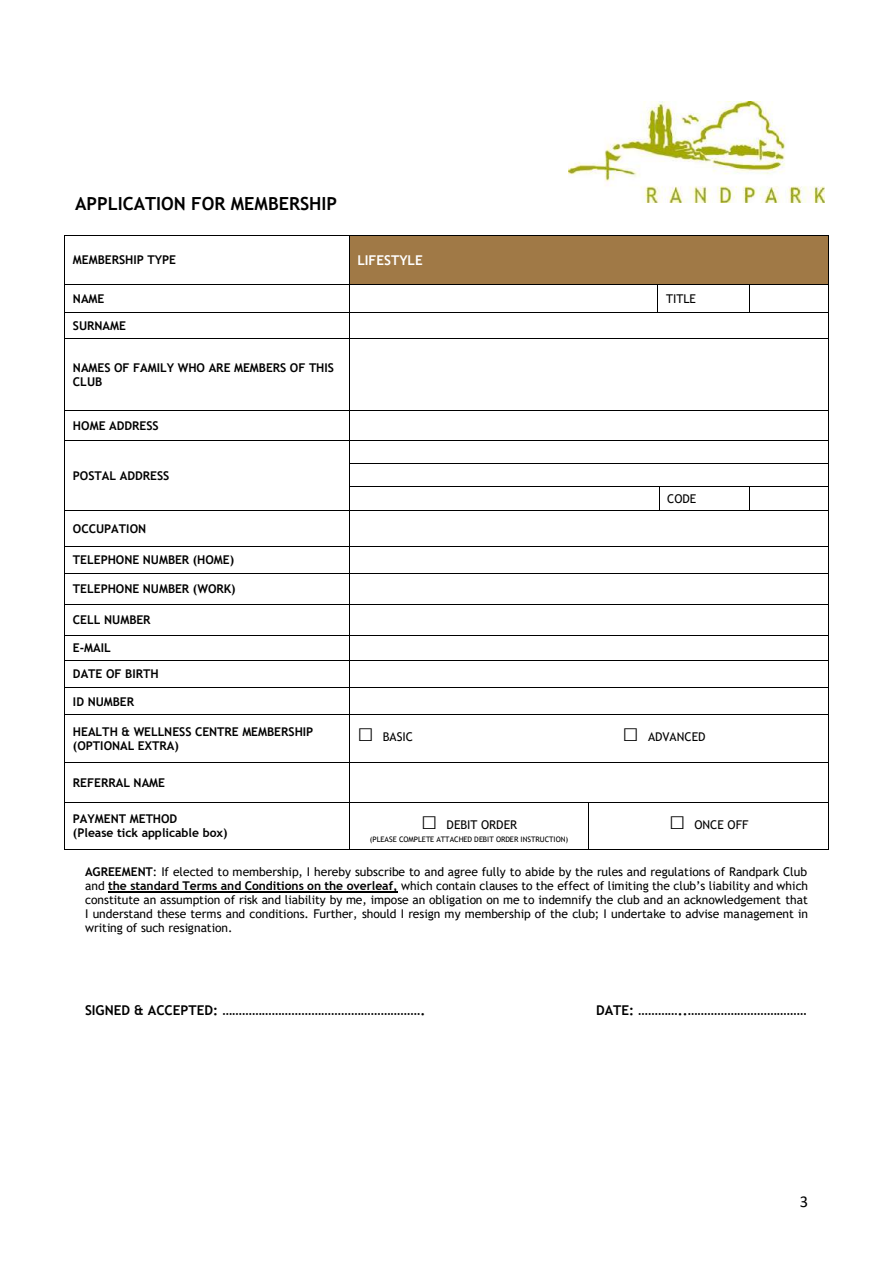
<style>
.page{position:relative;width:893px;height:1264px;background:#fff}
.page>*{position:absolute;margin:0;border:0;box-sizing:border-box;transform-origin:0 0}
.t1{font:700 18px "Trebuchet MS";color:#000}
.t2{font:16.5px "Calibri";color:#000}
.t3{font:700 13.5px "Trebuchet MS";color:#000}
.t4{font:700 13.5px "Trebuchet MS";color:#fff}
.t5{font:12px/14px "Trebuchet MS";color:#000;text-align:justify}
.t6{font:700 12px/13.8px "Trebuchet MS";color:#000}
.t7{font:7.5px "Trebuchet MS";letter-spacing:-.005em;color:#000}
.s1{font-size:27px}
.s2{font-weight:700}
</style>
<div class="page">
<div style="left:349px;top:236px;width:478px;height:48px;background:#a07946"></div>
<hr style="left:65px;top:235px;width:284px;height:1px;background:#000">
<hr style="left:350px;top:235px;width:478px;height:1px;background:#000">
<hr style="left:64px;top:236px;width:1px;height:48px;background:#000">
<hr style="left:349px;top:236px;width:1px;height:48px;background:#000">
<hr style="left:828px;top:236px;width:1px;height:48px;background:#000">
<hr style="left:65px;top:284px;width:284px;height:1px;background:#000">
<hr style="left:350px;top:284px;width:307px;height:1px;background:#000">
<hr style="left:658px;top:284px;width:91px;height:1px;background:#000">
<hr style="left:750px;top:284px;width:78px;height:1px;background:#000">
<hr style="left:65px;top:312px;width:284px;height:1px;background:#000">
<hr style="left:350px;top:312px;width:307px;height:1px;background:#000">
<svg style="left:657px;top:284px;width:1px;height:29px"></svg>
<hr style="left:658px;top:312px;width:91px;height:1px;background:#000">
<svg style="left:749px;top:284px;width:1px;height:29px"></svg>
<hr style="left:750px;top:312px;width:78px;height:1px;background:#000">
<svg style="left:64px;top:284px;width:1px;height:55px"></svg>
<hr style="left:65px;top:338px;width:284px;height:1px;background:#000">
<svg style="left:349px;top:284px;width:1px;height:55px"></svg>
<hr style="left:350px;top:338px;width:478px;height:1px;background:#000">
<svg style="left:828px;top:284px;width:1px;height:55px"></svg>
<hr style="left:64px;top:339px;width:1px;height:71px;background:#000">
<hr style="left:349px;top:339px;width:1px;height:71px;background:#000">
<hr style="left:828px;top:339px;width:1px;height:71px;background:#000">
<hr style="left:65px;top:410px;width:284px;height:1px;background:#000">
<hr style="left:350px;top:410px;width:478px;height:1px;background:#000">
<hr style="left:64px;top:410px;width:1px;height:30px;background:#000">
<hr style="left:349px;top:410px;width:1px;height:30px;background:#000">
<hr style="left:828px;top:410px;width:1px;height:30px;background:#000">
<hr style="left:65px;top:440px;width:284px;height:1px;background:#000">
<hr style="left:350px;top:440px;width:478px;height:1px;background:#000">
<hr style="left:350px;top:462px;width:478px;height:1px;background:#000">
<hr style="left:350px;top:486px;width:308px;height:1px;background:#000">
<hr style="left:659px;top:486px;width:90px;height:1px;background:#000">
<hr style="left:750px;top:486px;width:78px;height:1px;background:#000">
<svg style="left:64px;top:440px;width:1px;height:71px"></svg>
<hr style="left:65px;top:510px;width:284px;height:1px;background:#000">
<svg style="left:349px;top:440px;width:1px;height:71px"></svg>
<hr style="left:350px;top:510px;width:308px;height:1px;background:#000">
<hr style="left:659px;top:510px;width:90px;height:1px;background:#000">
<svg style="left:749px;top:486px;width:1px;height:25px"></svg>
<hr style="left:750px;top:510px;width:78px;height:1px;background:#000">
<svg style="left:828px;top:440px;width:1px;height:71px"></svg>
<hr style="left:64px;top:511px;width:1px;height:35px;background:#000">
<hr style="left:349px;top:511px;width:1px;height:35px;background:#000">
<hr style="left:828px;top:511px;width:1px;height:35px;background:#000">
<hr style="left:65px;top:546px;width:284px;height:1px;background:#000">
<hr style="left:350px;top:546px;width:478px;height:1px;background:#000">
<hr style="left:65px;top:573px;width:284px;height:1px;background:#000">
<hr style="left:350px;top:573px;width:478px;height:1px;background:#000">
<svg style="left:64px;top:546px;width:1px;height:58px"></svg>
<hr style="left:65px;top:603px;width:284px;height:1px;background:#000">
<svg style="left:349px;top:546px;width:1px;height:58px"></svg>
<hr style="left:350px;top:603px;width:478px;height:1px;background:#000">
<svg style="left:828px;top:546px;width:1px;height:58px"></svg>
<hr style="left:64px;top:604px;width:1px;height:30px;background:#000">
<hr style="left:349px;top:604px;width:1px;height:30px;background:#000">
<hr style="left:828px;top:604px;width:1px;height:30px;background:#000">
<hr style="left:65px;top:634px;width:284px;height:1px;background:#000">
<hr style="left:350px;top:634px;width:478px;height:1px;background:#000">
<hr style="left:65px;top:660px;width:284px;height:1px;background:#000">
<hr style="left:350px;top:660px;width:478px;height:1px;background:#000">
<hr style="left:65px;top:687px;width:284px;height:1px;background:#000">
<hr style="left:350px;top:687px;width:478px;height:1px;background:#000">
<svg style="left:64px;top:634px;width:1px;height:81px"></svg>
<hr style="left:65px;top:714px;width:284px;height:1px;background:#000">
<svg style="left:349px;top:634px;width:1px;height:81px"></svg>
<hr style="left:350px;top:714px;width:478px;height:1px;background:#000">
<svg style="left:828px;top:634px;width:1px;height:81px"></svg>
<hr style="left:64px;top:715px;width:1px;height:47px;background:#000">
<hr style="left:349px;top:715px;width:1px;height:47px;background:#000">
<hr style="left:828px;top:715px;width:1px;height:47px;background:#000">
<hr style="left:65px;top:762px;width:284px;height:1px;background:#000">
<hr style="left:350px;top:762px;width:478px;height:1px;background:#000">
<hr style="left:64px;top:763px;width:1px;height:39px;background:#000">
<hr style="left:349px;top:763px;width:1px;height:39px;background:#000">
<hr style="left:828px;top:763px;width:1px;height:39px;background:#000">
<hr style="left:65px;top:802px;width:284px;height:1px;background:#000">
<hr style="left:350px;top:802px;width:238px;height:1px;background:#000">
<hr style="left:589px;top:802px;width:239px;height:1px;background:#000">
<hr style="left:64px;top:803px;width:1px;height:45px;background:#000">
<hr style="left:65px;top:848px;width:284px;height:1px;background:#000">
<hr style="left:349px;top:803px;width:1px;height:45px;background:#000">
<hr style="left:350px;top:848px;width:238px;height:1px;background:#000">
<hr style="left:588px;top:803px;width:1px;height:45px;background:#000">
<hr style="left:589px;top:848px;width:239px;height:1px;background:#000">
<hr style="left:828px;top:803px;width:1px;height:45px;background:#000">
<hr style="left:108px;top:891px;width:290px;height:1px;background:#000">
<img style="left:568px;top:102px;width:256px;height:100px">
<h1 class="t1" style="left:75px;top:193px;width:263px">APPLICATION FOR MEMBERSHIP</h1>
<p class="t6" style="left:73px;top:253px;width:105px">MEMBERSHIP TYPE</p>
<p class="t4" style="left:357px;top:252px;width:67px">LIFESTYLE</p>
<p class="t6" style="left:73px;top:291px;width:33px">NAME</p>
<p class="t5" style="left:666px;top:291px;width:31px">TITLE</p>
<p class="t6" style="left:73px;top:318px;width:55px">SURNAME</p>
<p class="t6" style="left:73px;top:360px;width:263px">NAMES OF FAMILY WHO ARE MEMBERS OF THIS<br>CLUB</p>
<p class="t6" style="left:73px;top:418px;width:87px">HOME ADDRESS</p>
<p class="t6" style="left:73px;top:468px;width:98px">POSTAL ADDRESS</p>
<p class="t5" style="left:667px;top:491px;width:31px">CODE</p>
<p class="t6" style="left:73px;top:521px;width:75px">OCCUPATION</p>
<p class="t6" style="left:73px;top:553px;width:163px">TELEPHONE NUMBER (HOME)</p>
<p class="t6" style="left:73px;top:581px;width:164px">TELEPHONE NUMBER (WORK)</p>
<p class="t6" style="left:73px;top:612px;width:79px">CELL NUMBER</p>
<p class="t6" style="left:73px;top:634px;width:87px;line-height:26.2px">E-MAIL<br>DATE OF BIRTH</p>
<p class="t6" style="left:73px;top:694px;width:63px">ID NUMBER</p>
<p class="t6" style="left:73px;top:724px;width:242px">HEALTH &amp; WELLNESS CENTRE MEMBERSHIP (OPTIONAL EXTRA)</p>
<p class="t5" style="left:357px;top:729px;width:57px"><span class="s1">□</span> BASIC</p>
<p class="t5" style="left:622px;top:729px;width:84px"><span class="s1">□</span> ADVANCED</p>
<p class="t6" style="left:73px;top:775px;width:93px">REFERRAL NAME</p>
<p class="t6" style="left:73px;top:811px;width:156px">PAYMENT METHOD<br>(Please tick applicable box)</p>
<p class="t5" style="left:421px;top:817px;width:97px"><span class="s1">□</span> DEBIT ORDER</p>
<p class="t7" style="left:370px;top:834px;width:200px">(PLEASE COMPLETE ATTACHED DEBIT ORDER INSTRUCTION)</p>
<p class="t5" style="left:669px;top:817px;width:81px"><span class="s1">□</span> ONCE OFF</p>
<p class="t5" style="left:85px;top:864px;width:724px"><span class="s2">AGREEMENT</span>: If elected to membership, I hereby subscribe to and agree fully to abide by the rules and regulations of Randpark Club and <span class="s2">the standard Terms and Conditions on the overleaf,</span> which contain clauses to the effect of limiting the club’s liability and which constitute an assumption of risk and liability by me, impose an obligation on me to indemnify the club and an acknowledgement that I understand these terms and conditions. Further, should I resign my membership of the club; I undertake to advise management in writing of such resignation.</p>
<p class="t3" style="left:85px;top:1002px;width:342px">SIGNED &amp; ACCEPTED: …………………………………………………….</p>
<p class="t3" style="left:596px;top:1002px;width:212px">DATE: …………..………………………………</p>
<h2 class="t2" style="left:799px;top:1193px;width:10px">3</h2>
</div>
